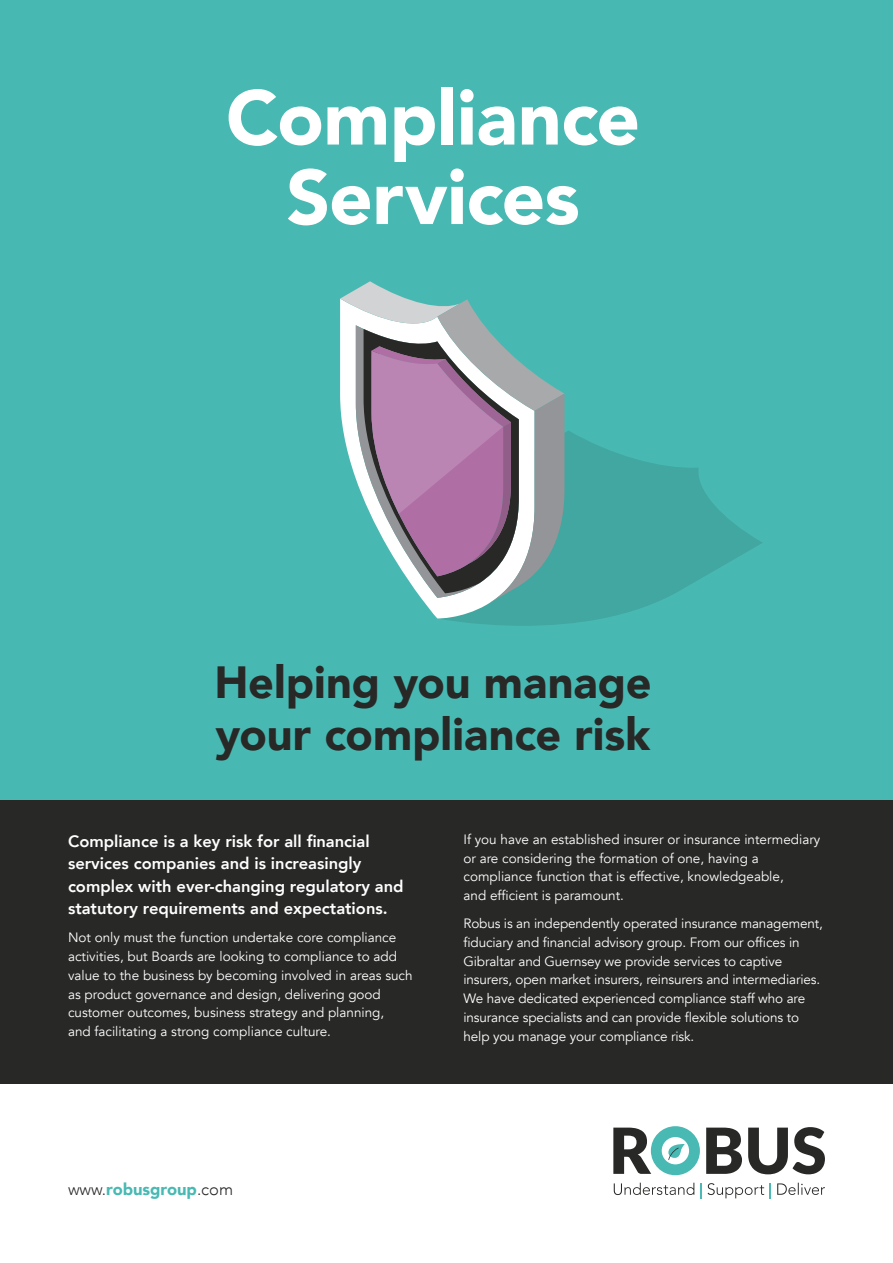
<style>
.page{position:relative;width:893px;height:1263px;background:#fff}
.page>*{position:absolute;margin:0;border:0;box-sizing:border-box;transform-origin:0 0}
.t1{font:900 76.5px/79.5px "Avenir";letter-spacing:-.005em;color:#fff;text-align:center}
.t2{font:900 45px/52.5px "Avenir";color:#282827}
.t3{font:800 16.5px/22.5px "Avenir";color:#fff}
.t4{font:900 16.5px "Avenir";color:#48b9b3}
.t5{font:13.5px/18.8px "Avenir";color:#fff}
.s1{font-weight:300;color:#282827}
</style>
<div class="page">
<svg style="left:613px;top:1126px;width:87px;height:49px"></svg>
<svg style="left:706px;top:1127px;width:36px;height:47px"></svg>
<svg style="left:748px;top:1127px;width:77px;height:47px"></svg>
<svg style="left:777px;top:1183px;width:48px;height:12px"></svg>
<svg style="left:700px;top:1183px;width:71px;height:16px"></svg>
<svg style="left:614px;top:1183px;width:80px;height:12px"></svg>
<div style="left:0;top:0;width:893px;height:800px;background:#48b9b2"></div>
<svg style="left:437px;top:430px;width:325px;height:196px;fill:#41a7a0"></svg>
<svg style="left:426px;top:605px;width:108px;height:13px"></svg>
<svg style="left:340px;top:281px;width:224px;height:324px"></svg>
<div style="left:0;top:800px;width:893px;height:284px;background:#282827"></div>
<h1 class="t1" style="left:226px;top:76px;width:416px">Compliance<br>Services</h1>
<h2 class="t2" style="left:214px;top:654px;width:439px">Helping you manage your compliance risk</h2>
<p class="t3" style="left:68px;top:830px;width:337px">Compliance is a key risk for all financial services companies and is increasingly complex with ever-changing regulatory and statutory requirements and expectations.</p>
<p class="t5" style="left:68px;top:929px;width:346px">Not only must the function undertake core compliance activities, but Boards are looking to compliance to add value to the business by becoming involved in areas such as product governance and design, delivering good customer outcomes, business strategy and planning,<br>and facilitating a strong compliance culture.</p>
<p class="t5" style="left:463px;top:830px;width:358px">If you have an established insurer or insurance intermediary or are considering the formation of one, having a compliance function that is effective, knowledgeable,<br>and efficient is paramount.</p>
<p class="t5" style="left:463px;top:914px;width:361px">Robus is an independently operated insurance management, fiduciary and financial advisory group. From our offices in Gibraltar and Guernsey we provide services to captive insurers, open market insurers, reinsurers and intermediaries.<br>We have dedicated experienced compliance staff who are insurance specialists and can provide flexible solutions to help you manage your compliance risk.</p>
<p class="t4" style="left:68px;top:1175px;width:167px"><span class="s1">www.</span>robusgroup<span class="s1">.com</span></p>
</div>
